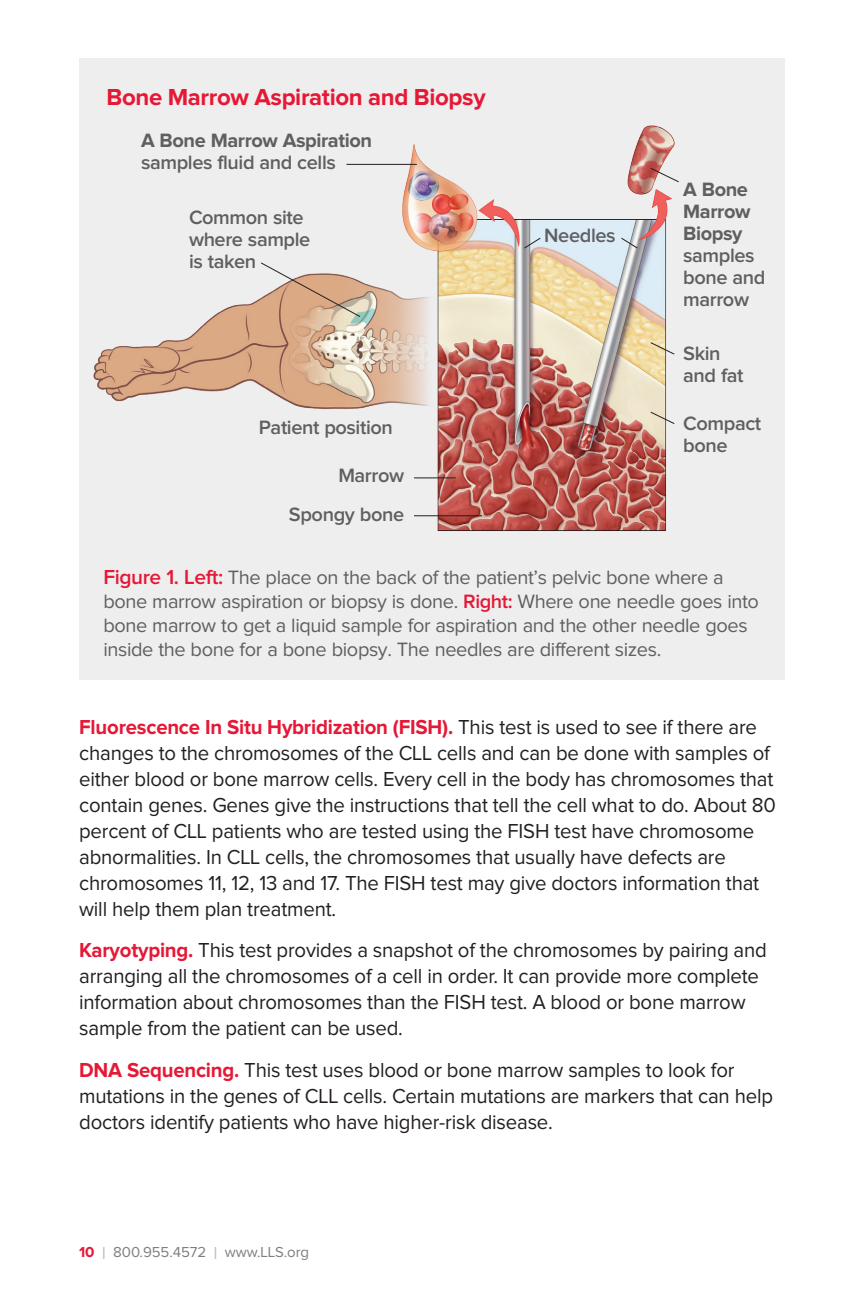
<style>
.page{position:relative;width:864px;height:1296px;background:#fff}
.page>*{position:absolute;margin:0;border:0;box-sizing:border-box;transform-origin:0 0}
.t1{font:700 24px "Proxima Nova";letter-spacing:-.015em;color:#e51836}
.Body_text{font:21px/26px "Proxima Nova";letter-spacing:-.01em;color:#231f20}
.Figure_Names_77black{font:20px/24px "Proxima Nova";letter-spacing:-.02em;color:#5f5f62}
.Figure_Names_77black-2{font:600 20px/22px "Proxima Nova";letter-spacing:-.02em;color:#5f5f62}
.Figure_Names_77black-3{font:700 20px/22px "Proxima Nova";letter-spacing:-.02em;color:#5f5f62}
.t2{font:15px "Proxima Nova";letter-spacing:-.005em;color:#7d7f82}
.s1{font-weight:600}
.s2{font-weight:700}
.s3{font-weight:600;font-size:21px;color:#e51836}
.s4{font-weight:600;color:#e51836}
.s5{font-weight:700;color:#e51836}
.s6{font-size:18px;color:#babbbe}
</style>
<div class="page">
<div style="left:80px;top:58px;width:705px;height:622px;background:#eeeeef"></div>
<img style="left:79px;top:104px;width:596px;height:442px">
<svg style="left:260px;top:262px;width:101px;height:56px"></svg>
<hr style="left:347px;top:164px;width:70px;height:1px;background:#231f20">
<hr style="left:414px;top:477px;width:42px;height:1px;background:#231f20">
<hr style="left:414px;top:515px;width:68px;height:1px;background:#231f20">
<svg style="left:649px;top:167px;width:30px;height:16px"></svg>
<svg style="left:649px;top:341px;width:26px;height:14px"></svg>
<svg style="left:649px;top:411px;width:26px;height:14px"></svg>
<svg style="left:523px;top:237px;width:19px;height:12px"></svg>
<svg style="left:620px;top:237px;width:19px;height:12px"></svg>
<p class="t1" style="left:107px;top:87px;width:381px">Bone Marrow Aspiration and Biopsy</p>
<p class="Figure_Names_77black-3" style="left:141px;top:130px;width:233px">A Bone Marrow Aspiration <span class="s1">samples fluid and cells</span></p>
<p class="Figure_Names_77black-2" style="left:189px;top:207px;width:123px">Common site where sample is taken</p>
<p class="Figure_Names_77black-2" style="left:259px;top:417px;width:136px">Patient position</p>
<p class="Figure_Names_77black-2" style="left:338px;top:465px;width:67px">Marrow</p>
<p class="Figure_Names_77black-2" style="left:289px;top:504px;width:117px">Spongy bone</p>
<p class="Figure_Names_77black-2" style="left:544px;top:226px;width:73px">Needles</p>
<p class="Figure_Names_77black-2" style="left:683px;top:179px;width:84px"><span class="s2">A Bone<br>Marrow<br>Biopsy </span>samples bone and marrow</p>
<p class="Figure_Names_77black-2" style="left:683px;top:343px;width:62px">Skin and fat</p>
<p class="Figure_Names_77black-2" style="left:683px;top:414px;width:80px">Compact bone</p>
<p class="Figure_Names_77black" style="left:103px;top:566px;width:657px"><span class="s3">Figure 1. Left:</span> The place on the back of the patient’s pelvic bone where a bone marrow aspiration or biopsy is done. <span class="s4">Right:</span> Where one needle goes into bone marrow to get a liquid sample for aspiration and the other needle goes inside the bone for a bone biopsy. The needles are different sizes.</p>
<p class="Body_text" style="left:79px;top:714px;width:698px"><span class="s5">Fluorescence In Situ Hybridization (FISH).</span> This test is used to see if there are changes to the chromosomes of the CLL cells and can be done with samples of either blood or bone marrow cells. Every cell in the body has chromosomes that contain genes. Genes give the instructions that tell the cell what to do. About 80 percent of CLL patients who are tested using the FISH test have chromosome abnormalities. In CLL cells, the chromosomes that usually have defects are chromosomes 11, 12, 13 and 17. The FISH test may give doctors information that will help them plan treatment.</p>
<p class="Body_text" style="left:79px;top:938px;width:689px"><span class="s5">Karyotyping.</span> This test provides a snapshot of the chromosomes by pairing and arranging all the chromosomes of a cell in order. It can provide more complete information about chromosomes than the FISH test. A blood or bone marrow sample from the patient can be used.</p>
<p class="Body_text" style="left:79px;top:1058px;width:695px"><span class="s5">DNA Sequencing.</span> This test uses blood or bone marrow samples to look for mutations in the genes of CLL cells. Certain mutations are markers that can help doctors identify patients who have higher-risk disease.</p>
<p class="t2" style="left:79px;top:1246px;width:231px"><span class="s5">10</span> <span class="s6">I</span> 800.955.4572 <span class="s6">I</span> www.LLS.org</p>
</div>
